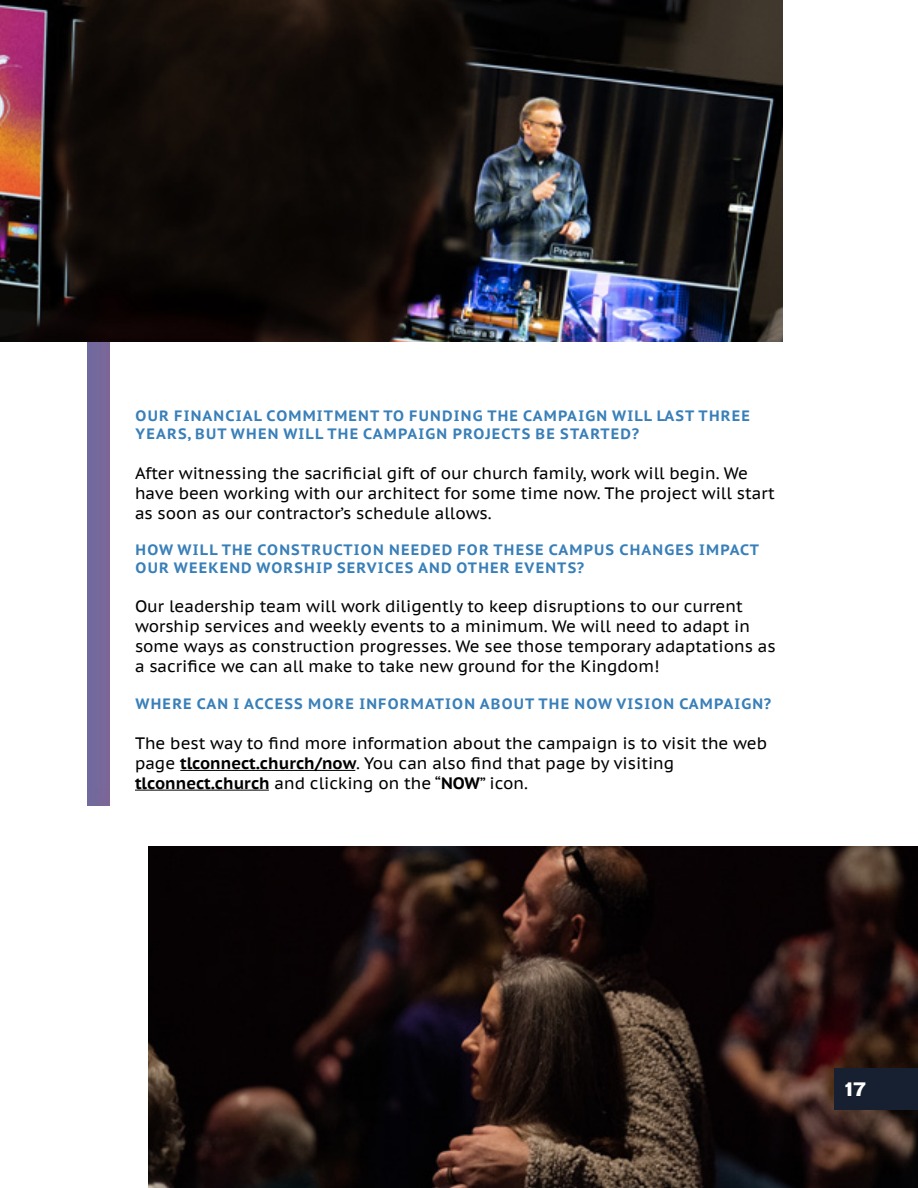
<style>
.page{position:relative;width:918px;height:1188px;background:#fff}
.page>*{position:absolute;margin:0;border:0;box-sizing:border-box;transform-origin:0 0}
.t1{font:700 18px "Bau OT";color:#fff}
.t2{font:16.5px/19.8px "PT Sans Caption";color:#000}
.t3{font:700 15px/18px "PT Sans Caption";letter-spacing:.08em;color:#387fb9}
.s1{font-weight:700}
</style>
<div class="page">
<img style="left:148px;top:847px;width:770px;height:341px">
<div style="left:835px;top:1068px;width:83px;height:42px;background:#162030"></div>
<div style="left:88px;top:319px;width:22px;height:487px;background:#75689b"></div>
<img style="left:0;top:0;width:783px;height:341px">
<hr style="left:180px;top:770px;width:175px;height:1px;background:#000">
<hr style="left:135px;top:790px;width:134px;height:1px;background:#000">
<p class="t3" style="left:136px;top:407px;width:616px">OUR FINANCIAL COMMITMENT TO FUNDING THE CAMPAIGN WILL LAST THREE<br>YEARS, BUT WHEN WILL THE CAMPAIGN PROJECTS BE STARTED?</p>
<p class="t2" style="left:135px;top:463px;width:641px">After witnessing the sacrificial gift of our church family, work will begin. We have been working with our architect for some time now. The project will start as soon as our contractor’s schedule allows.</p>
<p class="t3" style="left:136px;top:540px;width:625px">HOW WILL THE CONSTRUCTION NEEDED FOR THESE CAMPUS CHANGES IMPACT<br>OUR WEEKEND WORSHIP SERVICES AND OTHER EVENTS?</p>
<p class="t2" style="left:135px;top:596px;width:642px">Our leadership team will work diligently to keep disruptions to our current worship services and weekly events to a minimum. We will need to adapt in some ways as construction progresses. We see those temporary adaptations as a sacrifice we can all make to take new ground for the Kingdom!</p>
<p class="t3" style="left:136px;top:695px;width:637px">WHERE CAN I ACCESS MORE INFORMATION ABOUT THE NOW VISION CAMPAIGN?</p>
<p class="t2" style="left:135px;top:733px;width:634px">The best way to find more information about the campaign is to visit the web page <span class="s1">tlconnect.church/now</span>. You can also find that page by visiting <span class="s1">tlconnect.church</span> and clicking on the “<span class="s1">NOW</span>” icon.</p>
<p class="t1" style="left:845px;top:1077px;width:22px">17</p>
</div>
